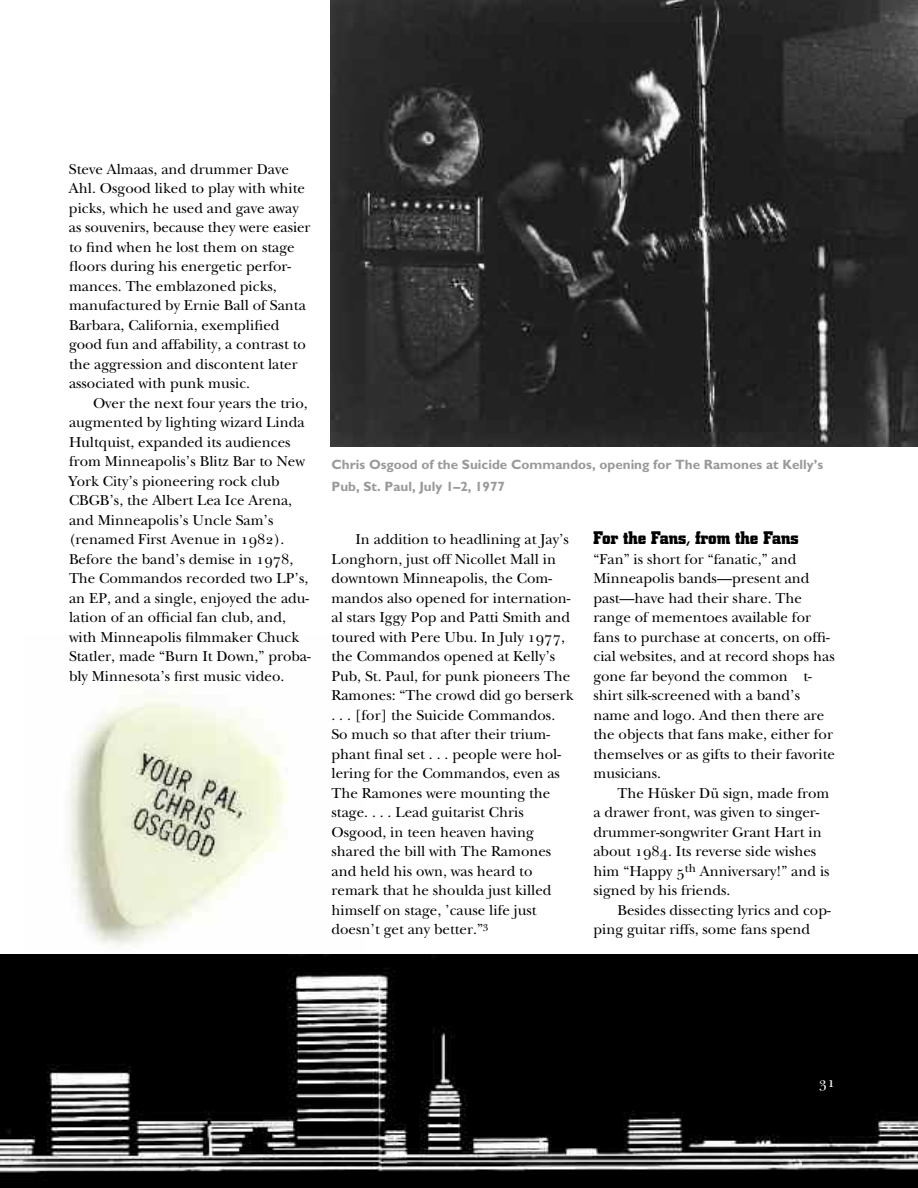
<style>
.page{position:relative;width:918px;height:1188px;background:#fff}
.page>*{position:absolute;margin:0;border:0;box-sizing:border-box;transform-origin:0 0}
.t1{font:700 18px "City";color:#000}
.t2{font:15px/19.5px "New Baskerville";color:#000}
.t3{font:15px "New Baskerville SC";color:#fff}
.t4{font:700 13.5px/22.5px "Gill Sans";color:#999}
.s1{font-family:"New Baskerville SC"}
</style>
<div class="page">
<img style="left:70px;top:693px;width:217px;height:253px">
<img style="left:0;top:954px;width:918px;height:234px">
<img style="left:330px;top:0;width:588px;height:446px">
<p class="t2" style="left:69px;top:161px;width:243px">Steve Almaas, and drummer Dave Ahl. Osgood liked to play with white picks, which he used and gave away as souvenirs, because they were easier to find when he lost them on stage floors during his energetic perfor&shy;mances. The emblazoned picks, manufactured by Ernie Ball of Santa Barbara, California, exemplified good fun and affability, a contrast to the aggression and discontent later associated with punk music.</p>
<p class="t2" style="left:69px;top:395px;width:243px;text-indent:24px">Over the next four years the trio, augmented by lighting wizard Linda Hultquist, expanded its audiences from Minneapolis’s Blitz Bar to New York City’s pioneering rock club CBGB’s, the Albert Lea Ice Arena, and Minneapolis’s Uncle Sam’s (renamed First Avenue in <span class="s1">1982</span>).<br>Before the band’s demise in <span class="s1">1978</span>, The Commandos recorded two LP’s, an EP, and a single, enjoyed the adu&shy;lation of an official fan club, and, with Minneapolis filmmaker Chuck Statler, made “Burn It Down,” proba&shy;bly Minnesota’s first music video.</p>
<p class="t4" style="left:332px;top:454px;width:493px">Chris Osgood of the Suicide Commandos, opening for The Ramones at Kelly’s<br>Pub, St. Paul, July 1–2, 1977</p>
<p class="t2" style="left:332px;top:532px;width:244px;text-indent:24px">In addition to headlining at Jay’s<br>Longhorn, just off Nicollet Mall in downtown Minneapolis, the Com&shy;mandos also opened for internation&shy;al stars Iggy Pop and Patti Smith and toured with Pere Ubu. In July <span class="s1">1977</span>, the Commandos opened at Kelly’s<br>Pub, St. Paul, for punk pioneers The<br>Ramones: “The crowd did go berserk . . . [for] the Suicide Commandos.<br>So much so that after their trium&shy;phant final set . . . people were hol&shy;lering for the Commandos, even as<br>The Ramones were mounting the stage. . . . Lead guitarist Chris<br>Osgood, in teen heaven having shared the bill with The Ramones and held his own, was heard to remark that he shoulda just killed himself on stage, ’cause life just doesn’t get any better.”<sup>3</sup></p>
<p class="t1" style="left:593px;top:532px;width:207px">For the Fans, from the Fans</p>
<p class="t2" style="left:593px;top:551px;width:243px">“Fan” is short for “fanatic,” and<br>Minneapolis bands—present and past—have had their share. The range of mementoes available for fans to purchase at concerts, on offi&shy;cial websites, and at record shops has gone far beyond the common t&shy;shirt silk-screened with a band’s name and logo. And then there are the objects that fans make, either for themselves or as gifts to their favorite musicians.</p>
<p class="t2" style="left:593px;top:785px;width:238px;text-indent:24px">The Hüsker Dü sign, made from a drawer front, was given to singer&shy;drummer-songwriter Grant Hart in about <span class="s1">1984</span>. Its reverse side wishes him “Happy <span class="s1">5</span><sup>th</sup> Anniversary!” and is signed by his friends.</p>
<p class="t2" style="left:593px;top:902px;width:239px;text-indent:24px">Besides dissecting lyrics and cop&shy;ping guitar riffs, some fans spend</p>
<p class="t3" style="left:819px;top:1076px;width:18px">31</p>
</div>
